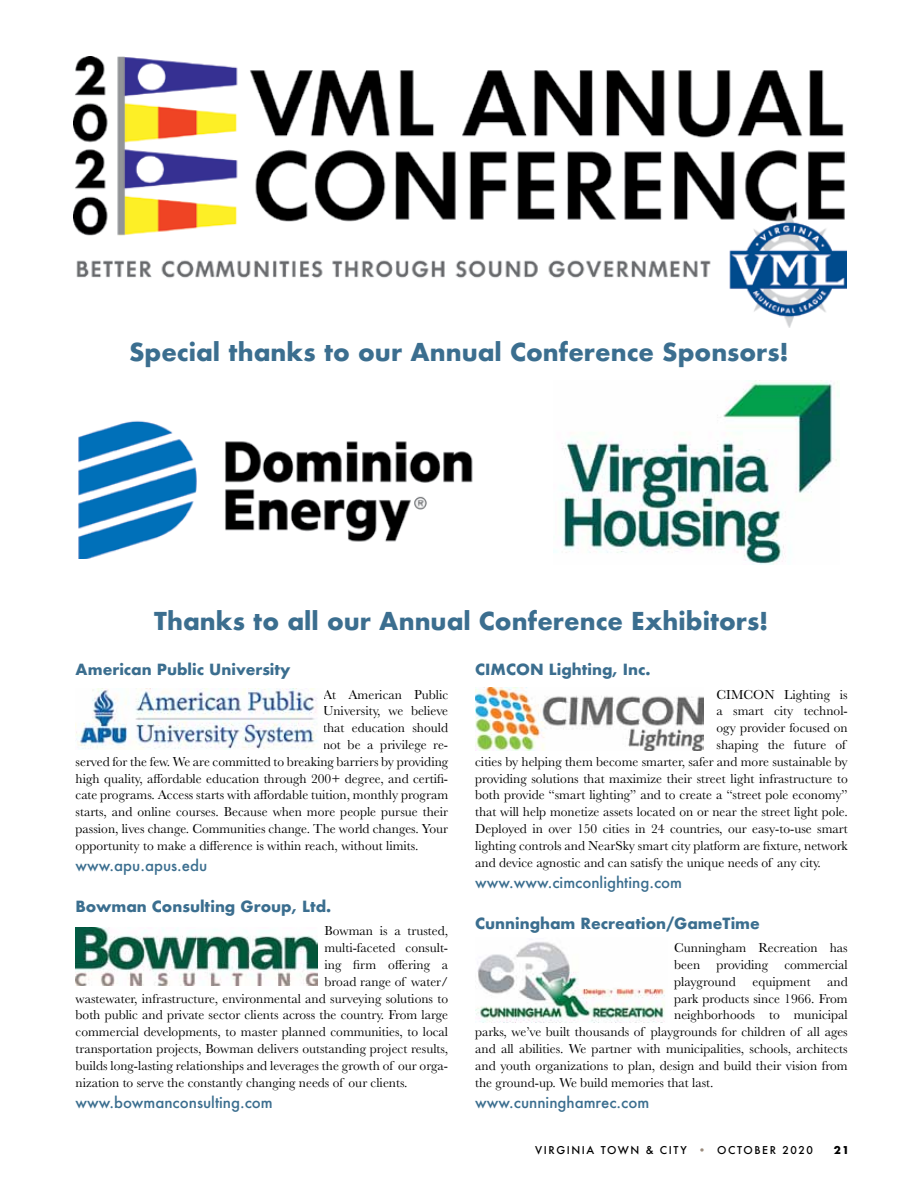
<style>
.page{position:relative;width:918px;height:1188px;background:#fff}
.page>*{position:absolute;margin:0;border:0;box-sizing:border-box;transform-origin:0 0}
.t1{font:700 24px "Futura";color:#3b6e8f}
.t2{font:700 15px "Futura";color:#3b6e8f}
.t3{font:500 15px "Futura";color:#3b6e8f}
.t4{font:13.5px "Baskerville";color:#000}
.t5{font:500 10.5px "Futura";letter-spacing:.15em;color:#000}
.t6{font:700 10.5px "Futura";color:#000}
.s1{color:#9a8b7d}
</style>
<div class="page">
<img style="left:74px;top:57px;width:773px;height:270px">
<img style="left:78px;top:420px;width:395px;height:139px">
<img style="left:553px;top:381px;width:287px;height:184px">
<img style="left:76px;top:688px;width:242px;height:62px">
<img style="left:76px;top:927px;width:242px;height:59px">
<img style="left:475px;top:687px;width:228px;height:64px">
<img style="left:475px;top:942px;width:190px;height:80px">
<h1 class="t1" style="left:129px;top:334px;width:661px">Special thanks to our Annual Conference Sponsors!</h1>
<h1 class="t1" style="left:154px;top:604px;width:616px">Thanks to all our Annual Conference Exhibitors!</h1>
<p class="t2" style="left:76px;top:659px;width:216px">American Public University</p>
<p class="t4" style="left:323px;top:686px;width:127px">At American Public</p>
<p class="t4" style="left:323px;top:702px;width:127px">University, we believe</p>
<p class="t4" style="left:323px;top:719px;width:127px">that education should</p>
<p class="t4" style="left:323px;top:736px;width:127px">not be a privilege re-</p>
<p class="t4" style="left:76px;top:753px;width:374px">served for the few. We are committed to breaking barriers by providing</p>
<p class="t4" style="left:76px;top:770px;width:374px">high quality, affordable education through 200+ degree, and certifi-</p>
<p class="t4" style="left:76px;top:786px;width:374px">cate programs. Access starts with affordable tuition, monthly program</p>
<p class="t4" style="left:76px;top:803px;width:374px">starts, and online courses. Because when more people pursue their</p>
<p class="t4" style="left:76px;top:820px;width:374px">passion, lives change. Communities change. The world changes. Your</p>
<p class="t4" style="left:76px;top:837px;width:344px">opportunity to make a difference is within reach, without limits.</p>
<p class="t3" style="left:76px;top:855px;width:133px">www.apu.apus.edu</p>
<p class="t2" style="left:76px;top:895px;width:257px">Bowman Consulting Group, Ltd.</p>
<p class="t4" style="left:325px;top:922px;width:125px">Bowman is a trusted,</p>
<p class="t4" style="left:325px;top:939px;width:125px">multi-faceted consult-</p>
<p class="t4" style="left:325px;top:956px;width:125px">ing firm offering a</p>
<p class="t4" style="left:325px;top:973px;width:125px">broad range of water/</p>
<p class="t4" style="left:76px;top:990px;width:374px">wastewater, infrastructure, environmental and surveying solutions to</p>
<p class="t4" style="left:76px;top:1006px;width:374px">both public and private sector clients across the country. From large</p>
<p class="t4" style="left:76px;top:1023px;width:374px">commercial developments, to master planned communities, to local</p>
<p class="t4" style="left:76px;top:1040px;width:374px">transportation projects, Bowman delivers outstanding project results,</p>
<p class="t4" style="left:76px;top:1057px;width:374px">builds long-lasting relationships and leverages the growth of our orga-</p>
<p class="t4" style="left:76px;top:1074px;width:334px">nization to serve the constantly changing needs of our clients.</p>
<p class="t3" style="left:76px;top:1092px;width:199px">www.bowmanconsulting.com</p>
<p class="t2" style="left:475px;top:659px;width:177px">CIMCON Lighting, I nc.</p>
<p class="t4" style="left:717px;top:686px;width:133px">CIMCON Lighting is</p>
<p class="t4" style="left:717px;top:702px;width:133px">a smart city technol-</p>
<p class="t4" style="left:717px;top:719px;width:133px">ogy provider focused on</p>
<p class="t4" style="left:717px;top:736px;width:131px">shaping the future of</p>
<p class="t4" style="left:475px;top:753px;width:374px">cities by helping them become smarter, safer and more sustainable by</p>
<p class="t4" style="left:475px;top:770px;width:374px">providing solutions that maximize their street light infrastructure to</p>
<p class="t4" style="left:475px;top:786px;width:374px">both provide “smart lighting” and to create a “street pole economy”</p>
<p class="t4" style="left:475px;top:803px;width:374px">that will help monetize assets located on or near the street light pole.</p>
<p class="t4" style="left:475px;top:820px;width:374px">Deployed in over 150 cities in 24 countries, our easy-to-use smart</p>
<p class="t4" style="left:475px;top:837px;width:374px">lighting controls and NearSky smart city platform are fixture, network</p>
<p class="t4" style="left:475px;top:854px;width:347px">and device agnostic and can satisfy the unique needs of any city.</p>
<p class="t3" style="left:475px;top:872px;width:208px">www.www.cimconlighting.com</p>
<p class="t2" style="left:475px;top:912px;width:286px">Cunningham Recreation/GameTime</p>
<p class="t4" style="left:674px;top:939px;width:175px">Cunningham Recreation has</p>
<p class="t4" style="left:674px;top:956px;width:175px">been providing commercial</p>
<p class="t4" style="left:674px;top:973px;width:175px">playground equipment and</p>
<p class="t4" style="left:674px;top:990px;width:175px">park products since 1966. From</p>
<p class="t4" style="left:674px;top:1006px;width:175px">neighborhoods to municipal</p>
<p class="t4" style="left:475px;top:1023px;width:374px">parks, we’ve built thousands of playgrounds for children of all ages</p>
<p class="t4" style="left:475px;top:1040px;width:374px">and all abilities. We partner with municipalities, schools, architects</p>
<p class="t4" style="left:475px;top:1057px;width:374px">and youth organizations to plan, design and build their vision from</p>
<p class="t4" style="left:475px;top:1074px;width:240px">the ground-up. We build memories that last.</p>
<p class="t3" style="left:475px;top:1092px;width:176px">www.cunninghamrec.com</p>
<p class="t5" style="left:535px;top:1143px;width:132px">VI RGI NI A TOWN &amp; CIT</p>
<p class="t5" style="left:681px;top:1143px;width:134px">Y <span class="s1">•</span> OCTOBER 2020</p>
<p class="t6" style="left:834px;top:1143px;width:17px">21</p>
</div>
